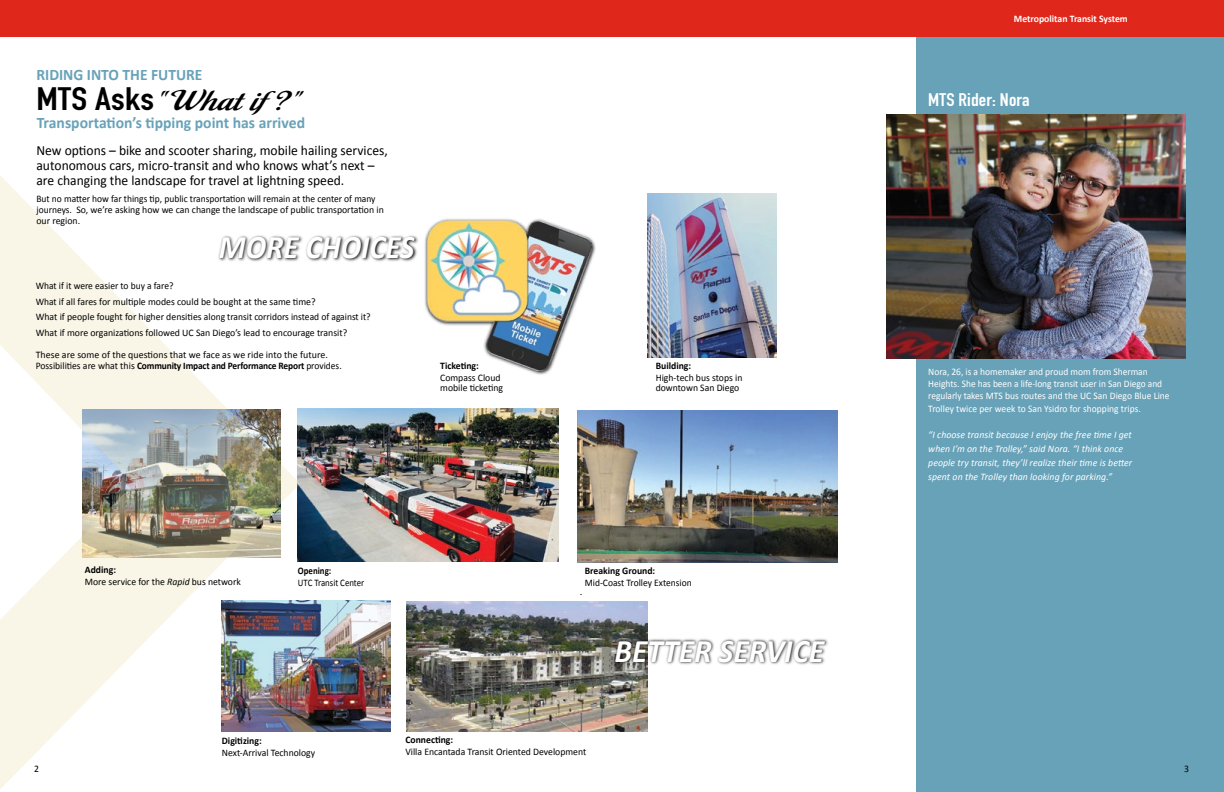
<style>
.page{position:relative;width:1224px;height:792px;background:#fff}
.page>*{position:absolute;margin:0;border:0;box-sizing:border-box;transform-origin:0 0}
.t1{font:italic 700 33px "Calibri";color:#fff;scale:.95 1}
.t2{font:italic 700 33px "Calibri";color:#fff;scale:.93 1}
.t3{font:32px "Malbeck";letter-spacing:.02em;color:#000;scale:1.21 1}
.t4{font:700 18px "DIN Condensed";letter-spacing:.01em;color:#fff;scale:1.11 1}
.t5{font:700 16px "Calibri";color:#68a2b8}
.t6{font:14px/15px "Calibri";color:#000}
.t7{font:10px/10px "Calibri";color:#000}
.t8{font:10px/11px "Calibri";color:#000;scale:.95 1}
.t9{font:10px/12px "Calibri";color:#fff;scale:.95 1}
.t10{font:italic 10px/14px "Calibri";letter-spacing:.005em;color:#fff}
.t11{font:700 10px "Calibri";color:#000}
.t12{font:700 10px "Calibri";color:#fff}
.t13{font:10px "Calibri";color:#000;scale:.88 1}
.t14{font:700 10px "Calibri";color:#000;scale:.88 1}
.s1{font-family:"DIN Condensed";font-weight:700}
.s2{font-weight:700}
.s3{font-style:italic}
</style>
<div class="page">
<img style="left:578px;top:410px;width:259px;height:152px">
<img style="left:300px;top:408px;width:259px;height:154px">
<img style="left:300px;top:601px;width:91px;height:130px">
<img style="left:424px;top:219px;width:172px;height:156px">
<img style="left:427px;top:220px;width:165px;height:151px">
<img style="left:407px;top:602px;width:241px;height:129px">
<img style="left:611px;top:631px;width:217px;height:77px">
<img style="left:300px;top:227px;width:136px;height:65px">
<div style="left:0;top:0;width:612px;height:36px;background:#df271c"></div>
<img style="left:0;top:175px;width:300px;height:614px">
<img style="left:648px;top:193px;width:129px;height:165px">
<div style="left:916px;top:1px;width:308px;height:791px;background:#68a2b8"></div>
<img style="left:886px;top:115px;width:300px;height:243px">
<div style="left:612px;top:0;width:612px;height:36px;background:#df271c"></div>
<h3 class="t5" style="left:36px;top:65px;width:168px">RIDING INTO THE FUTURE</h3>
<h2 class="t3" style="left:36px;top:85px;width:223px"><span class="s1">MTS Asks</span> “ What if?”</h2>
<h3 class="t5" style="left:37px;top:112px;width:270px">Transportation’s tipping point has arrived</h3>
<h3 class="t6" style="left:36px;top:143px;width:353px">New options – bike and scooter sharing, mobile hailing services, autonomous cars, micro-transit and who knows what’s next – are changing the landscape for travel at lightning speed.</h3>
<p class="t8" style="left:36px;top:193px;width:367px">But no matter how far things tip, public transportation will remain at the center of many journeys. So, we’re asking how we can change the landscape of public transportation in our region.</p>
<h3 class="t6" style="left:145px;top:143px;width:15px">an</h3>
<h3 class="t6" style="left:209px;top:173px;width:6px">t</h3>
<p class="t8" style="left:76px;top:193px;width:8px">t</p>
<h1 class="t2" style="left:219px;top:226px;width:212px">MORE CHOICES</h1>
<p class="t8" style="left:36px;top:277px;width:296px;line-height:16px">What if it were easier to buy a fare?<br>What if all fares for multiple modes could be bought at the same time?</p>
<p class="t7" style="left:36px;top:308px;width:337px;line-height:16px">What if people fought for higher densities along transit corridors instead of against it?<br>What if more organizations followed UC San Diego’s lead to encourage transit?</p>
<p class="t7" style="left:36px;top:349px;width:308px;line-height:11px">These are some of the questions that we face as we ride into the future.<br>Possibilities are what this <span class="s2">Community Impact and Performance Report</span> provides.</p>
<p class="t7" style="left:103px;top:327px;width:11px">an</p>
<p class="t7" style="left:148px;top:349px;width:7px">t</p>
<p class="t11" style="left:440px;top:360px;width:40px">Ticketing:</p>
<p class="t7" style="left:440px;top:373px;width:64px">Compass Cloud mobile ticketing</p>
<p class="t7" style="left:85px;top:564px;width:157px;line-height:12px"><span class="s2">Adding:<br></span>More service for the <span class="s3">Rapid</span> bus network</p>
<p class="t14" style="left:298px;top:564px;width:39px">Opening:</p>
<p class="t13" style="left:298px;top:576px;width:77px">UTC Transit Center</p>
<p class="t11" style="left:656px;top:360px;width:37px">Building:</p>
<p class="t7" style="left:656px;top:373px;width:88px">High-tech bus stops in downtown San Diego</p>
<p class="t11" style="left:585px;top:564px;width:72px">Breaking Ground:</p>
<p class="t8" style="left:585px;top:577px;width:114px">Mid-Coast Trolley Extension</p>
<h1 class="t1" style="left:614px;top:630px;width:222px">BETTER SERVICE</h1>
<p class="t7" style="left:34px;top:764px;width:6px">2</p>
<p class="t11" style="left:222px;top:734px;width:41px">Digitizing:</p>
<p class="t7" style="left:222px;top:747px;width:95px">Next-Arrival Technology</p>
<p class="t11" style="left:405px;top:733px;width:49px">Connecting:</p>
<p class="t7" style="left:405px;top:746px;width:182px">Villa Encantada Transit Oriented Development</p>
<p class="t12" style="left:1019px;top:12px;width:115px">Metropolitan Transit System</p>
<p class="t12" style="left:1014px;top:13px;width:115px">Metropolitan Transit System</p>
<h3 class="t4" style="left:928px;top:88px;width:93px">MTS Rider: Nora</h3>
<p class="t9" style="left:928px;top:366px;width:256px">Nora, 26, is a homemaker and proud mom from Sherman<br>Heights. She has been a life-long transit user in San Diego and regularly takes MTS bus routes and the UC San Diego Blue Line</p>
<p class="t9" style="left:928px;top:403px;width:225px">Trolley twice per week to San Ysidro for shopping trips.</p>
<p class="t10" style="left:928px;top:428px;width:206px">“I choose transit because I enjoy the free time I get when I’m on the Trolley,” said Nora. “I think once people try transit, they’ll realize their time is better spent on the Trolley than looking for parking.”</p>
<p class="t10" style="left:1118px;top:456px;width:5px">t</p>
<p class="t7" style="left:1184px;top:764px;width:6px">3</p>
</div>
